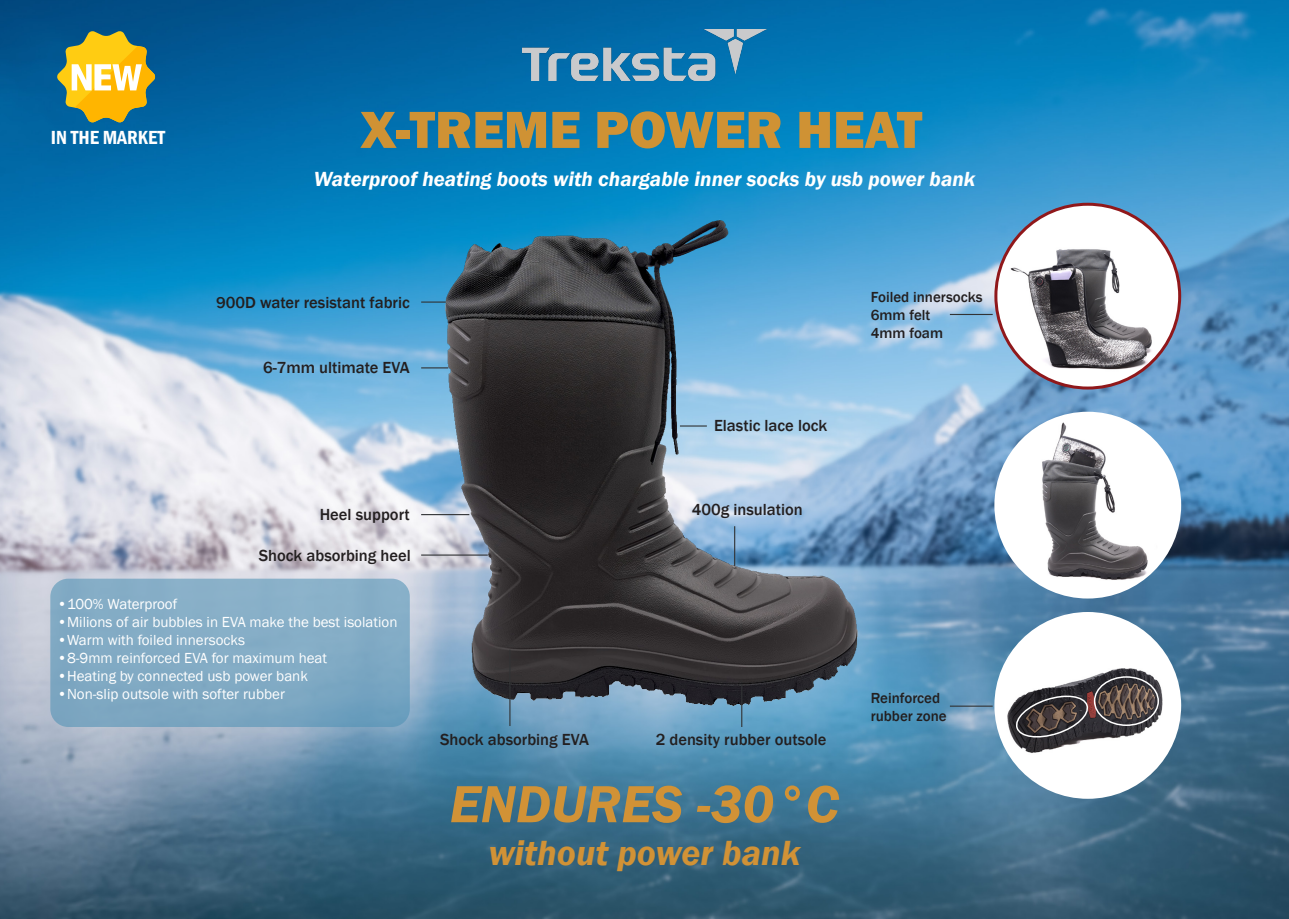
<style>
.page{position:relative;width:1289px;height:919px;background:#fff}
.page>*{position:absolute;margin:0;border:0;box-sizing:border-box;transform-origin:0 0}
.t1{font:800 54px "Franklin Gothic";color:#cf9234}
.t2{font:italic 600 54px "Franklin Gothic";color:#d19236}
.t3{font:italic 600 36px "Franklin Gothic";color:#d19236}
.t4{font:italic 600 21px "Franklin Gothic";color:#fff}
.t5{font:600 condensed 19.5px "Franklin Gothic";color:#fff}
.t6{font:500 16.5px "Franklin Gothic";color:#231f20}
.t7{font:15px "Franklin Gothic";color:#fff}
.t8{font:500 15px/18px "Franklin Gothic";color:#231f20}
</style>
<div class="page">
<img style="left:0;top:0;width:1288px;height:918px">
<img style="left:995px;top:413px;width:184px;height:184px;border-radius:92px">
<img style="left:995px;top:204px;width:184px;height:184px;border-radius:92px">
<img style="left:522px;top:30px;width:244px;height:51px">
<img style="left:402px;top:145px;width:491px;height:629px">
<div style="left:50px;top:578px;width:360px;height:149px;background:linear-gradient(to bottom,#8bb1c9,#77a3bf);border-radius:18px"></div>
<img style="left:995px;top:613px;width:184px;height:184px;border-radius:92px">
<hr style="left:741px;top:684px;width:1px;height:43px;background:#313335">
<hr style="left:509px;top:649px;width:1px;height:77px;background:#313335">
<svg style="left:57px;top:31px;width:98px;height:92px;background:#b1a953"></svg>
<hr style="left:949px;top:314px;width:43px;height:1px;background:#313335">
<hr style="left:949px;top:705px;width:43px;height:1px;background:#313335">
<div style="left:1093px;top:676px;width:65px;height:50px;border:2px solid #fff;border-radius:50%"></div>
<svg style="left:1014px;top:693px;width:75px;height:46px;background:#4a4445"></svg>
<p class="t5" style="left:51px;top:125px;width:116px">IN THE MARKET</p>
<p class="t1" style="left:361px;top:95px;width:562px">X-TREME POWER HEAT</p>
<p class="t4" style="left:314px;top:165px;width:663px">Waterproof heating boots with chargable inner socks by usb power bank</p>
<p class="t6" style="left:216px;top:292px;width:195px">900D water resistant fabric</p>
<p class="t6" style="left:263px;top:357px;width:148px">6-7mm ultimate EVA</p>
<p class="t6" style="left:320px;top:504px;width:92px">Heel support</p>
<p class="t6" style="left:259px;top:545px;width:154px">Shock absorbing heel</p>
<p class="t6" style="left:714px;top:415px;width:115px">Elastic lace lock</p>
<p class="t6" style="left:691px;top:499px;width:113px">400g insulation</p>
<p class="t8" style="left:870px;top:288px;width:113px">Foiled innersocks</p>
<p class="t8" style="left:870px;top:306px;width:61px">6mm felt</p>
<p class="t8" style="left:870px;top:324px;width:74px">4mm foam</p>
<p class="t7" style="left:57px;top:594px;width:122px">•100% Waterproof</p>
<p class="t7" style="left:57px;top:612px;width:342px">•Milions of air bubbles in EVA make the best isolation</p>
<p class="t7" style="left:57px;top:630px;width:189px">•Warm with foiled innersocks</p>
<p class="t7" style="left:57px;top:648px;width:271px">•8-9mm reinforced EVA for maximum heat</p>
<p class="t7" style="left:57px;top:666px;width:252px">•Heating by connected usb power bank</p>
<p class="t7" style="left:57px;top:684px;width:229px">•Non-slip outsole with softer rubber</p>
<p class="t6" style="left:440px;top:728px;width:150px">Shock absorbing EVA</p>
<p class="t6" style="left:655px;top:728px;width:172px">2 density rubber outsole</p>
<p class="t2" style="left:450px;top:769px;width:391px">ENDURES -30°C</p>
<p class="t3" style="left:488px;top:830px;width:313px">without power bank</p>
<p class="t8" style="left:870px;top:689px;width:78px">Reinforced rubber zone</p>
</div>
